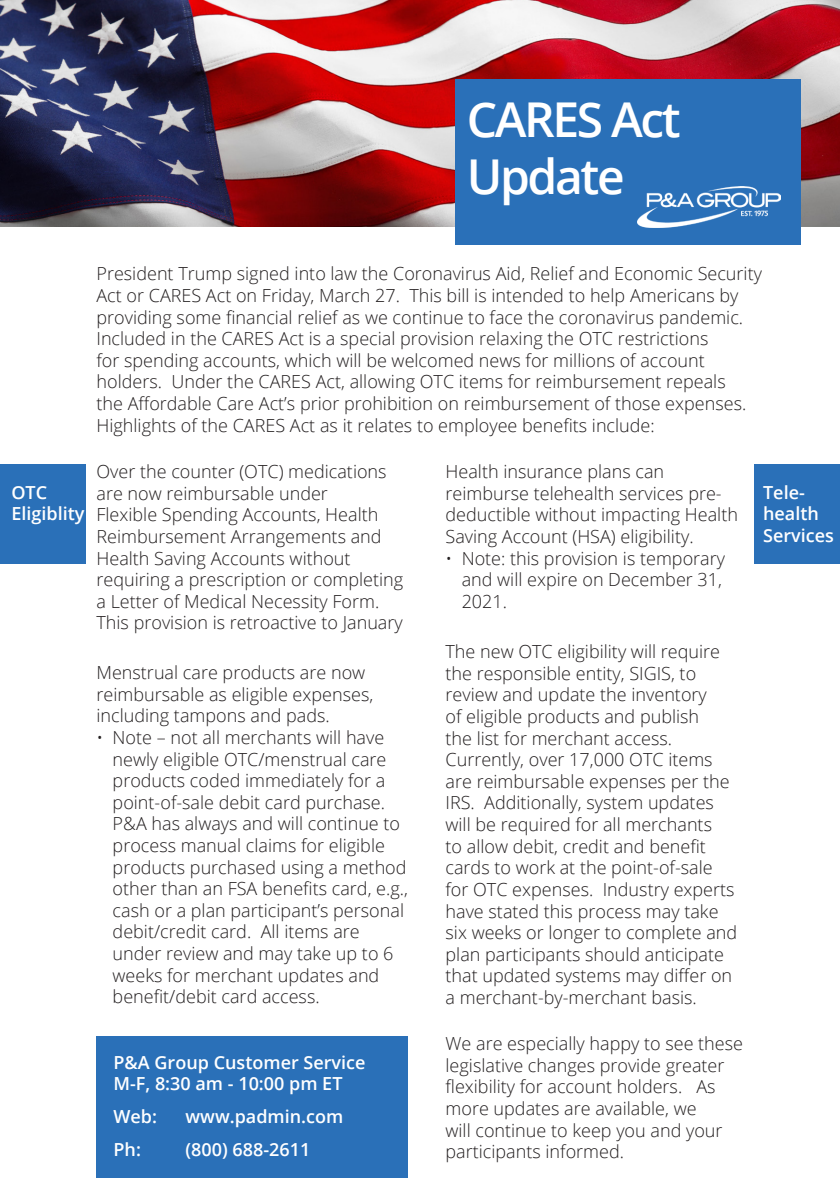
<style>
.page{position:relative;width:840px;height:1191px;background:#fff}
.page>*{position:absolute;margin:0;border:0;box-sizing:border-box;transform-origin:0 0}
.Big_White_Title{font:600 48px/57.6px "Open Sans";letter-spacing:-.05em;color:#fff}
.paragraph_black{font:300 18px/21.6px "Open Sans";color:#231f20}
.paragraph_black-2{font:600 18px "Open Sans";color:#fff}
.black_titles{font:600 18px/21.6px "Open Sans";color:#fff}
</style>
<div class="page">
<div style="left:0;top:464px;width:85px;height:100px;background:#2a70b8"></div>
<img style="left:0;top:0;width:839px;height:227px">
<div style="left:455px;top:79px;width:345px;height:166px;background:#2a70b8"></div>
<div style="left:754px;top:464px;width:85px;height:99px;background:#2a70b8"></div>
<img style="left:637px;top:186px;width:143px;height:41px">
<div style="left:96px;top:1036px;width:312px;height:142px;background:#2a70b8"></div>
<p class="Big_White_Title" style="left:466px;top:89px;width:215px">CARES Act<br>Update</p>
<p class="black_titles" style="left:11px;top:481px;width:75px">OTC<br>Eligiblity</p>
<p class="paragraph_black" style="left:96px;top:262px;width:666px">President Trump signed into law the Coronavirus Aid, Relief and Economic Security Act or CARES Act on Friday, March 27. This bill is intended to help Americans by providing some financial relief as we continue to face the coronavirus pandemic.<br>Included in the CARES Act is a special provision relaxing the OTC restrictions<br>for spending accounts, which will be welcomed news for millions of account holders. Under the CARES Act, allowing OTC items for reimbursement repeals<br>the Affordable Care Act’s prior prohibition on reimbursement of those expenses.<br>Highlights of the CARES Act as it relates to employee benefits include:</p>
<p class="paragraph_black" style="left:445px;top:460px;width:294px">Health insurance plans can reimburse telehealth services pre&shy;deductible without impacting Health Saving Account (HSA) eligibility.</p>
<p class="paragraph_black" style="left:461px;top:547px;width:265px;text-indent:-16px">• Note: this provision is temporary and will expire on December 31,<br>2021.</p>
<p class="paragraph_black" style="left:96px;top:460px;width:308px">Over the counter (OTC) medications are now reimbursable under<br>Flexible Spending Accounts, Health Reimbursement Arrangements and Health Saving Accounts without requiring a prescription or completing a Letter of Medical Necessity Form.<br>This provision is retroactive to January</p>
<p class="black_titles" style="left:762px;top:481px;width:57px">Tele&shy;health</p>
<p class="black_titles" style="left:762px;top:524px;width:72px">Services</p>
<p class="paragraph_black" style="left:96px;top:661px;width:278px">Menstrual care products are now reimbursable as eligible expenses, including tampons and pads.</p>
<p class="paragraph_black" style="left:112px;top:726px;width:297px;text-indent:-16px">• Note – not all merchants will have newly eligible OTC/menstrual care products coded immediately for a point-of-sale debit card purchase.<br>P&amp;A has always and will continue to process manual claims for eligible products purchased using a method other than an FSA benefits card, e.g., cash or a plan participant’s personal debit/credit card. All items are under review and may take up to 6 weeks for merchant updates and benefit/debit card access.</p>
<p class="paragraph_black-2" style="left:113px;top:1049px;width:253px">P&amp;A Group Customer Service</p>
<p class="paragraph_black-2" style="left:113px;top:1071px;width:230px">M-F, 8:30 am - 10:00 pm ET</p>
<p class="paragraph_black-2" style="left:113px;top:1104px;width:45px">Web:</p>
<p class="paragraph_black-2" style="left:185px;top:1104px;width:159px">www.padmin.com</p>
<p class="paragraph_black-2" style="left:113px;top:1137px;width:29px">Ph:</p>
<p class="paragraph_black-2" style="left:185px;top:1137px;width:126px">(800) 688-2611</p>
<p class="paragraph_black" style="left:445px;top:640px;width:293px">The new OTC eligibility will require the responsible entity, SIGIS, to review and update the inventory<br>of eligible products and publish<br>the list for merchant access.<br>Currently, over 17,000 OTC items are reimbursable expenses per the IRS. Additionally, system updates will be required for all merchants<br>to allow debit, credit and benefit cards to work at the point-of-sale for OTC expenses. Industry experts have stated this process may take six weeks or longer to complete and plan participants should anticipate that updated systems may differ on a merchant-by-merchant basis.</p>
<p class="paragraph_black" style="left:445px;top:1032px;width:299px">We are especially happy to see these legislative changes provide greater flexibility for account holders. As more updates are available, we<br>will continue to keep you and your participants informed.</p>
</div>
